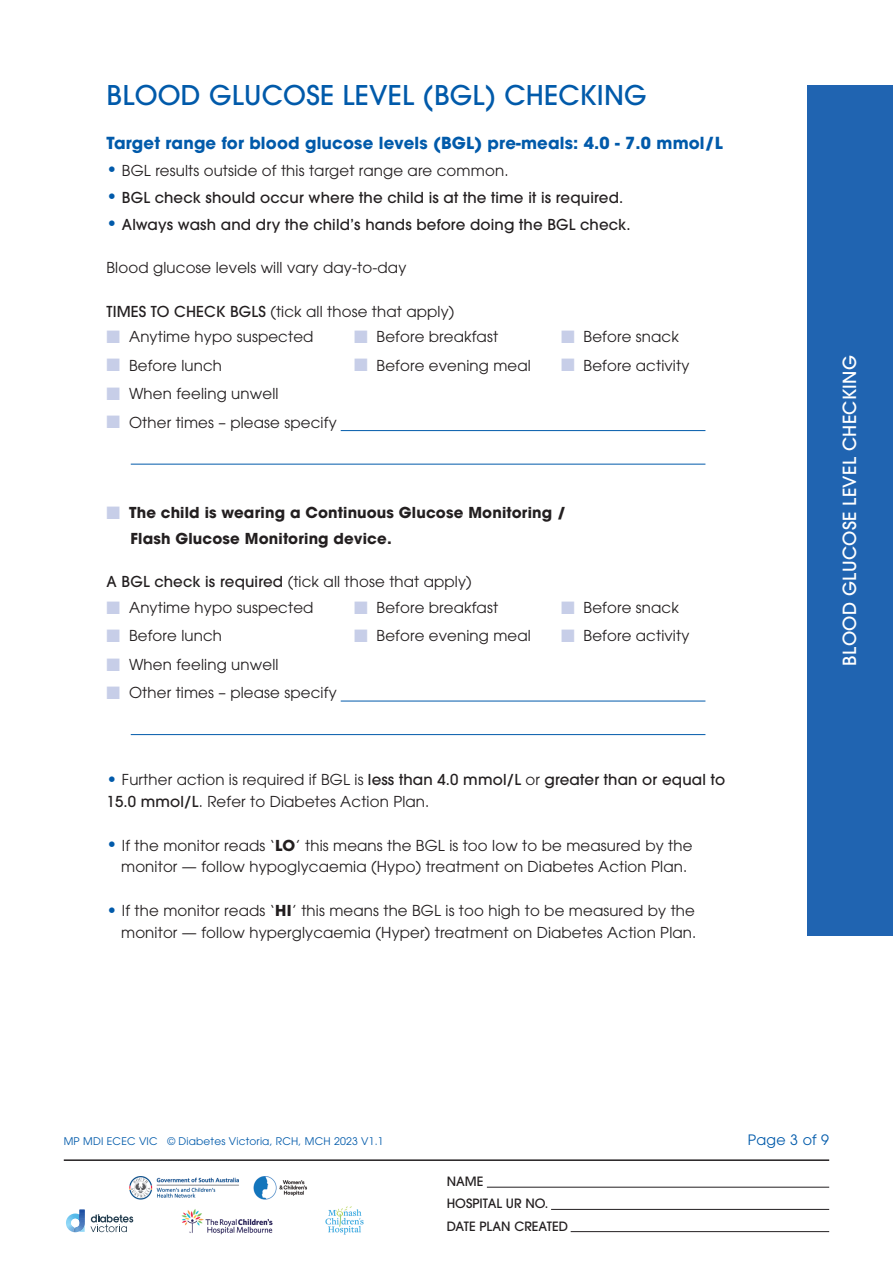
<style>
.page{position:relative;width:893px;height:1263px;background:#fff}
.page>*{position:absolute;margin:0;border:0;box-sizing:border-box;transform-origin:0 0}
.t1{font:500 27px "ITC Avant Garde Pro";letter-spacing:.01em;color:#015aaa}
.t2{font:500 18px "ITC Avant Garde Pro";letter-spacing:.02em;color:#fff}
.t3{font:700 16.5px "ITC Avant Garde Pro";letter-spacing:.01em;color:#015aaa}
.t4{font:15px/21.8px "ITC Avant Garde Pro";letter-spacing:.01em;color:#231f20}
.t5{font:500 15px "ITC Avant Garde Pro";letter-spacing:.01em;color:#231f20}
.t6{font:700 15px/25.5px "ITC Avant Garde Pro";letter-spacing:.01em;color:#231f20}
.t7{font:14.25px "ITC Avant Garde Pro";letter-spacing:.02em;color:#015aaa}
.t8{font:500 12.75px/22.5px "ITC Avant Garde Pro";color:#231f20}
.t9{font:10.5px "ITC Avant Garde Pro";letter-spacing:.02em;color:#015aaa}
.s1{font-size:18px;color:#015aaa}
.s2{font-weight:400;font-size:18px;color:#015aaa}
.s3{font-weight:500}
.s4{color:#c7cee8}
.s5{font-weight:700}
</style>
<div class="page">
<hr style="left:341px;top:430px;width:364px;height:1px;background:#015aaa">
<hr style="left:341px;top:701px;width:364px;height:1px;background:#015aaa">
<hr style="left:131px;top:464px;width:574px;height:1px;background:#015aaa">
<hr style="left:131px;top:734px;width:574px;height:1px;background:#015aaa">
<div style="left:808px;top:85px;width:85px;height:850px;background:#2064b1"></div>
<hr style="left:64px;top:1159px;width:765px;height:2px;background:#231f20">
<hr style="left:487px;top:1187px;width:342px;height:1px;background:#231f20">
<hr style="left:551px;top:1209px;width:278px;height:1px;background:#231f20">
<hr style="left:571px;top:1231px;width:258px;height:1px;background:#231f20">
<img style="left:129px;top:1176px;width:178px;height:24px">
<svg style="left:91px;top:1214px;width:42px;height:18px"></svg>
<svg style="left:66px;top:1209px;width:19px;height:23px"></svg>
<img style="left:326px;top:1206px;width:37px;height:29px">
<img style="left:181px;top:1209px;width:91px;height:26px">
<h1 class="t1" style="left:107px;top:78px;width:542px">BLOOD GLUCOSE LEVEL (BGL) CHECKING</h1>
<p class="t3" style="left:107px;top:131px;width:618px">Target range for blood glucose levels (BGL) pre-meals: 4.0 - 7.0 mmol/L</p>
<p class="t4" style="left:107px;top:159px;width:403px"><span class="s1">•</span> BGL results outside of this target range are common.</p>
<p class="t5" style="left:107px;top:187px;width:518px"><span class="s2">•</span> BGL check should occur where the child is at the time it is required.</p>
<p class="t5" style="left:107px;top:214px;width:526px"><span class="s2">•</span> Always wash and dry the child’s hands before doing the BGL check.</p>
<p class="t4" style="left:107px;top:256px;width:301px">Blood glucose levels will vary day-to-day</p>
<p class="t4" style="left:107px;top:300px;width:349px"><span class="s3">TIMES TO CHECK BGLS</span> (tick all those that apply)</p>
<p class="t4" style="left:107px;top:325px;width:208px"><span class="s4">■</span> Anytime hypo suspected</p>
<p class="t4" style="left:354px;top:325px;width:146px"><span class="s4">■</span> Before breakfast</p>
<p class="t4" style="left:561px;top:325px;width:119px"><span class="s4">■</span> Before snack</p>
<p class="t4" style="left:107px;top:354px;width:117px"><span class="s4">■</span> Before lunch</p>
<p class="t4" style="left:354px;top:354px;width:178px"><span class="s4">■</span> Before evening meal</p>
<p class="t4" style="left:561px;top:354px;width:130px"><span class="s4">■</span> Before activity</p>
<p class="t4" style="left:107px;top:382px;width:173px"><span class="s4">■</span> When feeling unwell</p>
<p class="t4" style="left:107px;top:411px;width:232px"><span class="s4">■</span> Other times – please specify</p>
<p class="t6" style="left:130px;top:500px;width:437px;text-indent:-24px"><span class="s4">■</span> The child is wearing a Continuous Glucose Monitoring /<br>Flash Glucose Monitoring device.</p>
<p class="t4" style="left:107px;top:571px;width:367px"><span class="s3">A BGL check is required</span> (tick all those that apply)</p>
<p class="t4" style="left:107px;top:596px;width:208px"><span class="s4">■</span> Anytime hypo suspected</p>
<p class="t4" style="left:354px;top:596px;width:146px"><span class="s4">■</span> Before breakfast</p>
<p class="t4" style="left:561px;top:596px;width:119px"><span class="s4">■</span> Before snack</p>
<p class="t4" style="left:107px;top:625px;width:117px"><span class="s4">■</span> Before lunch</p>
<p class="t4" style="left:354px;top:625px;width:178px"><span class="s4">■</span> Before evening meal</p>
<p class="t4" style="left:561px;top:625px;width:130px"><span class="s4">■</span> Before activity</p>
<p class="t4" style="left:107px;top:653px;width:173px"><span class="s4">■</span> When feeling unwell</p>
<p class="t4" style="left:107px;top:682px;width:232px"><span class="s4">■</span> Other times – please specify</p>
<p class="t4" style="left:107px;top:769px;width:620px"><span class="s1">•</span> Further action is required if BGL is <span class="s3">less than 4.0 mmol/L</span> or <span class="s3">greater than or equal to<br>15.0 mmol/L</span>. Refer to Diabetes Action Plan.</p>
<p class="t4" style="left:121px;top:834px;width:573px;text-indent:-15px"><span class="s1">•</span> If the monitor reads ‘<span class="s5">LO</span>’ this means the BGL is too low to be measured by the monitor — follow hypoglycaemia (Hypo) treatment on Diabetes Action Plan.</p>
<p class="t4" style="left:107px;top:899px;width:591px;text-align:right"><span class="s1">•</span> If the monitor reads ‘<span class="s5">HI</span>’ this means the BGL is too high to be measured by the monitor — follow hyperglycaemia (Hyper) treatment on Diabetes Action Plan.</p>
<p class="t2" style="left:838px;top:665px;width:312px;rotate:-90deg">BLOOD GLUCOSE LEVEL CHECKING</p>
<p class="t9" style="left:64px;top:1135px;width:321px">MP MDI ECEC VIC © Diabetes Victoria, RCH, MCH 2023 V1.1</p>
<p class="t7" style="left:748px;top:1131px;width:83px">Page 3 of 9</p>
<p class="t8" style="left:447px;top:1170px;width:123px">NAME<br>HOSPITAL UR NO.<br>DATE PLAN CREATED</p>
</div>
